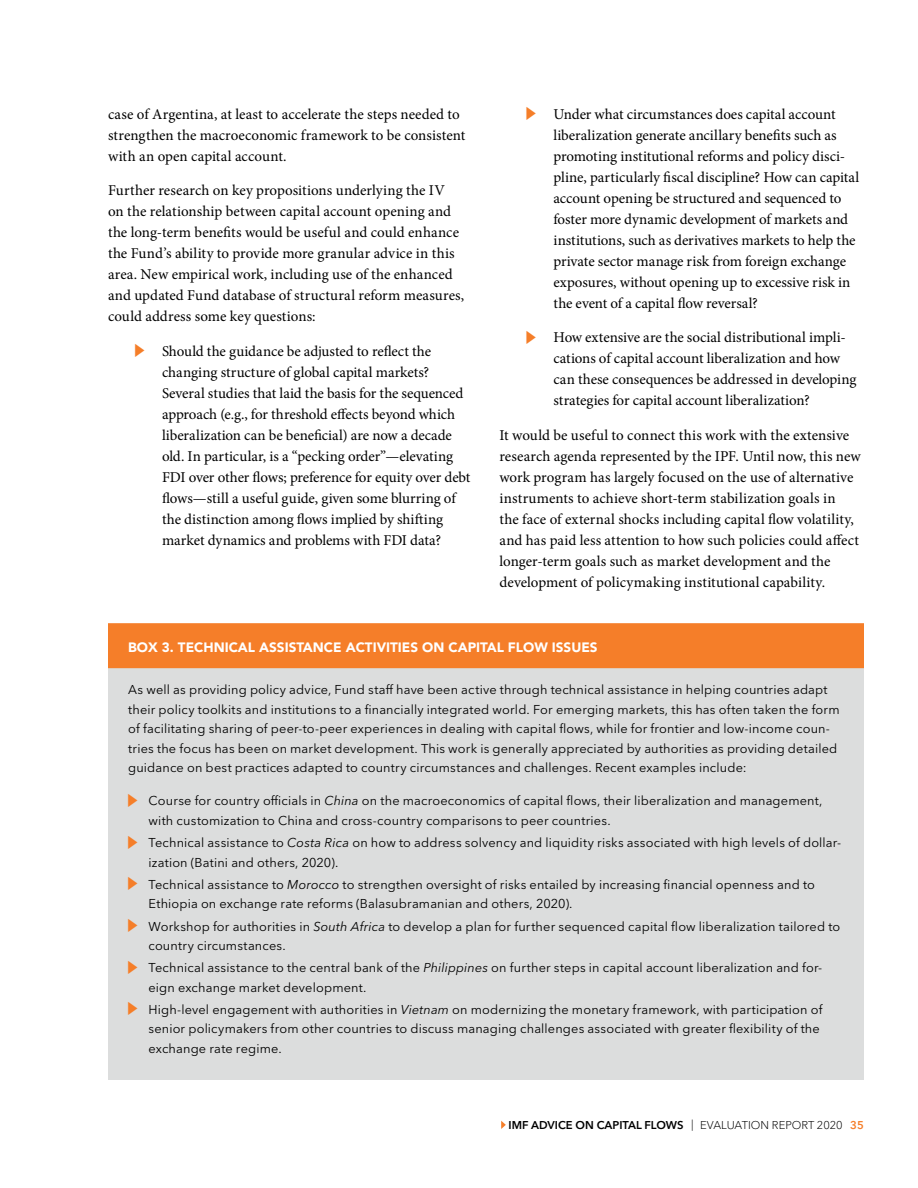
<style>
.page{position:relative;width:918px;height:1188px;background:#fff}
.page>*{position:absolute;margin:0;border:0;box-sizing:border-box;transform-origin:0 0}
.t1{font:15px/21px "Minion Pro";color:#000}
.t2{font:900 13.5px "Avenir LT Std";color:#fff}
.t3{font:12.75px/19.5px "Avenir Next W1 G";letter-spacing:.015em;color:#000}
.t4{font:600 11.25px "Avenir Next W1 G";color:#000}
.s1{font-family:"Universal Std Newswith Comm Pi";font-size:13.5px;color:#f57e29}
.s2{font-style:italic}
.s3{font-weight:300}
.s4{color:#f57e29}
</style>
<div class="page">
<svg style="left:501px;top:1121px;width:5px;height:8px"></svg>
<div style="left:108px;top:624px;width:756px;height:456px;background:#dcdddd"></div>
<div style="left:108px;top:623px;width:756px;height:45px;background:#f57e29"></div>
<p class="t1" style="left:108px;top:104px;width:359px">case of Argentina, at least to accelerate the steps needed to strengthen the macroeconomic framework to be consistent with an open capital account.</p>
<p class="t1" style="left:108px;top:180px;width:358px">Further research on key propositions underlying the IV on the relationship between capital account opening and the long-term benefits would be useful and could enhance the Fund’s ability to provide more granular advice in this area. New empirical work, including use of the enhanced and updated Fund database of structural reform measures, could address some key questions:</p>
<p class="t1" style="left:162px;top:341px;width:310px;text-indent:-27px"><span class="s1">▶</span> Should the guidance be adjusted to reflect the changing structure of global capital markets?<br>Several studies that laid the basis for the sequenced approach (e.g., for threshold effects beyond which liberalization can be beneficial) are now a decade old. In particular, is a “pecking order”—elevating FDI over other flows; preference for equity over debt flows—still a useful guide, given some blurring of the distinction among flows implied by shifting market dynamics and problems with FDI data?</p>
<p class="t1" style="left:554px;top:104px;width:307px;text-indent:-27px"><span class="s1">▶</span> Under what circumstances does capital account liberalization generate ancillary benefits such as promoting institutional reforms and policy disci&shy;pline, particularly fiscal discipline? How can capital account opening be structured and sequenced to foster more dynamic development of markets and institutions, such as derivatives markets to help the private sector manage risk from foreign exchange exposures, without opening up to excessive risk in the event of a capital flow reversal?</p>
<p class="t1" style="left:554px;top:327px;width:304px;text-indent:-27px"><span class="s1">▶</span> How extensive are the social distributional impli&shy;cations of capital account liberalization and how can these consequences be addressed in developing strategies for capital account liberalization?</p>
<p class="t1" style="left:500px;top:425px;width:363px">It would be useful to connect this work with the extensive research agenda represented by the IPF. Until now, this new work program has largely focused on the use of alternative instruments to achieve short-term stabilization goals in<br>the face of external shocks including capital flow volatility, and has paid less attention to how such policies could affect longer-term goals such as market development and the development of policymaking institutional capability.</p>
<p class="t2" style="left:128px;top:639px;width:471px">BOX 3. TECHNICAL ASSISTANCE ACTIVITIES ON CAPITAL FLOW ISSUES</p>
<p class="t3" style="left:128px;top:679px;width:713px">As well as providing policy advice, Fund staff have been active through technical assistance in helping countries adapt their policy toolkits and institutions to a financially integrated world. For emerging markets, this has often taken the form of facilitating sharing of peer-to-peer experiences in dealing with capital flows, while for frontier and low-income coun&shy;tries the focus has been on market development. This work is generally appreciated by authorities as providing detailed guidance on best practices adapted to country circumstances and challenges. Recent examples include:</p>
<p class="t3" style="left:148px;top:790px;width:675px;text-indent:-20px"><span class="s1">▶</span> Course for country officials in <span class="s2">China</span> on the macroeconomics of capital flows, their liberalization and management, with customization to China and cross-country comparisons to peer countries.</p>
<p class="t3" style="left:148px;top:832px;width:694px;text-indent:-20px"><span class="s1">▶</span> Technical assistance to <span class="s2">Costa Rica</span> on how to address solvency and liquidity risks associated with high levels of dollar&shy;ization (Batini and others, 2020).</p>
<p class="t3" style="left:148px;top:873px;width:668px;text-indent:-20px"><span class="s1">▶</span> Technical assistance to <span class="s2">Morocco</span> to strengthen oversight of risks entailed by increasing financial openness and to<br>Ethiopia on exchange rate reforms (Balasubramanian and others, 2020).</p>
<p class="t3" style="left:148px;top:915px;width:693px;text-indent:-20px"><span class="s1">▶</span> Workshop for authorities in <span class="s2">South Africa</span> to develop a plan for further sequenced capital flow liberalization tailored to country circumstances.</p>
<p class="t3" style="left:148px;top:957px;width:675px;text-indent:-20px"><span class="s1">▶</span> Technical assistance to the central bank of the <span class="s2">Philippines</span> on further steps in capital account liberalization and for&shy;eign exchange market development.</p>
<p class="t3" style="left:148px;top:999px;width:675px;text-indent:-20px"><span class="s1">▶</span> High-level engagement with authorities in <span class="s2">Vietnam</span> on modernizing the monetary framework, with participation of senior policymakers from other countries to discuss managing challenges associated with greater flexibility of the exchange rate regime.</p>
<p class="t4" style="left:509px;top:1116px;width:357px">IMF ADVICE ON CAPITAL FLOWS <span class="s3">| EVALUATION REPORT 2020</span> <span class="s4">35</span></p>
</div>
